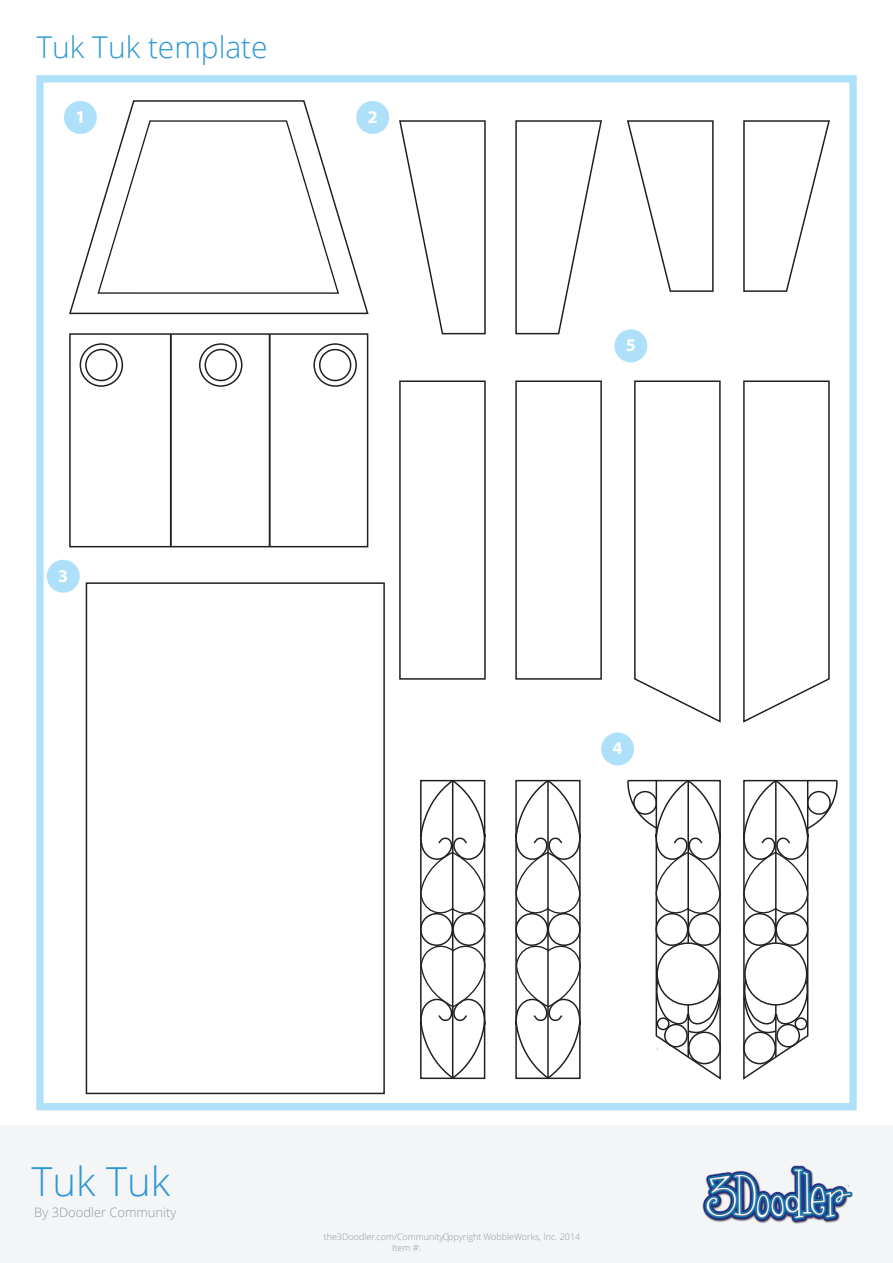
<style>
.page{position:relative;width:893px;height:1263px;background:#fff}
.page>*{position:absolute;margin:0;border:0;box-sizing:border-box;transform-origin:0 0}
.t1{font:300 40.05px "Open Sans";color:#2d98d4}
.t2{font:300 30px "Open Sans";color:#2d98d4}
.t3{font:700 18px "Myriad Pro";color:#fff}
.t4{font:300 12.9px "Open Sans";color:#939598}
.t5{font:300 9px "Open Sans";color:#939598}
</style>
<div class="page">
<div style="left:36px;top:75px;width:821px;height:1035px;border:7px solid #aee1f9"></div>
<svg style="left:69px;top:100px;width:300px;height:215px"></svg>
<svg style="left:97px;top:120px;width:243px;height:175px"></svg>
<div style="left:69px;top:333px;width:299px;height:214px;border:2px solid #231f20"></div>
<div style="left:199px;top:343px;width:43px;height:44px;border:2px solid #231f20;border-radius:50%"></div>
<div style="left:80px;top:343px;width:43px;height:44px;border:2px solid #231f20;border-radius:50%"></div>
<div style="left:85px;top:349px;width:33px;height:32px;border:2px solid #231f20;border-radius:50%"></div>
<div style="left:205px;top:349px;width:32px;height:32px;border:2px solid #231f20;border-radius:50%"></div>
<div style="left:319px;top:349px;width:32px;height:32px;border:2px solid #231f20;border-radius:50%"></div>
<div style="left:313px;top:343px;width:44px;height:44px;border:2px solid #231f20;border-radius:50%"></div>
<div style="left:86px;top:582px;width:299px;height:512px;border:2px solid #231f20"></div>
<svg style="left:399px;top:120px;width:87px;height:215px"></svg>
<svg style="left:515px;top:120px;width:87px;height:215px"></svg>
<svg style="left:627px;top:120px;width:87px;height:172px"></svg>
<svg style="left:743px;top:120px;width:87px;height:172px"></svg>
<div style="left:0;top:1125px;width:893px;height:138px;background:#f4f5f6"></div>
<img style="left:702px;top:1165px;width:151px;height:59px">
<hr style="left:269px;top:334px;width:2px;height:213px;background:#231f20">
<hr style="left:170px;top:334px;width:2px;height:213px;background:#231f20">
<div style="left:399px;top:380px;width:87px;height:300px;border:2px solid #231f20"></div>
<div style="left:515px;top:380px;width:87px;height:300px;border:2px solid #231f20"></div>
<svg style="left:634px;top:380px;width:87px;height:343px"></svg>
<svg style="left:743px;top:380px;width:87px;height:343px"></svg>
<hr style="left:547px;top:781px;width:2px;height:297px;background:#231f20">
<div style="left:515px;top:913px;width:34px;height:33px;border:2px solid #231f20;border-radius:50%"></div>
<div style="left:547px;top:913px;width:34px;height:33px;border:2px solid #231f20;border-radius:50%"></div>
<svg style="left:515px;top:779px;width:66px;height:139px"></svg>
<svg style="left:515px;top:941px;width:66px;height:139px"></svg>
<hr style="left:452px;top:781px;width:1px;height:297px;background:#231f20">
<div style="left:420px;top:913px;width:33px;height:33px;border:2px solid #231f20;border-radius:50%"></div>
<div style="left:452px;top:913px;width:34px;height:33px;border:2px solid #231f20;border-radius:50%"></div>
<svg style="left:419px;top:779px;width:67px;height:139px"></svg>
<svg style="left:419px;top:941px;width:67px;height:139px"></svg>
<svg style="left:743px;top:779px;width:95px;height:301px"></svg>
<div style="left:794px;top:1017px;width:13px;height:13px;border:2px solid #231f20;border-radius:50%"></div>
<svg style="left:627px;top:779px;width:94px;height:301px"></svg>
<div style="left:657px;top:1017px;width:13px;height:13px;border:2px solid #231f20;border-radius:50%"></div>
<div style="left:64px;top:101px;width:33px;height:33px;background:#aee1f9;border-radius:50%"></div>
<div style="left:601px;top:732px;width:33px;height:33px;background:#aee1f9;border-radius:50%"></div>
<div style="left:614px;top:329px;width:33px;height:33px;background:#aee1f9;border-radius:50%"></div>
<div style="left:356px;top:101px;width:33px;height:33px;background:#aee1f9;border-radius:50%"></div>
<div style="left:47px;top:560px;width:33px;height:33px;background:#aee1f9;border-radius:50%"></div>
<h2 class="t2" style="left:37px;top:27px;width:233px">Tuk Tuk template</h2>
<h3 class="t3" style="left:75px;top:105px;width:11px">1</h3>
<h3 class="t3" style="left:368px;top:105px;width:11px">2</h3>
<h3 class="t3" style="left:58px;top:564px;width:11px">3</h3>
<h3 class="t3" style="left:626px;top:333px;width:11px">5</h3>
<h3 class="t3" style="left:613px;top:736px;width:11px">4</h3>
<h1 class="t1" style="left:32px;top:1154px;width:140px">Tuk Tuk</h1>
<h3 class="t4" style="left:34px;top:1204px;width:144px">By 3Doodler Community</h3>
<p class="t5" style="left:324px;top:1231px;width:129px">the3Doodler.com/Community |</p>
<p class="t5" style="left:443px;top:1231px;width:139px">Copyright WobbleWorks, Inc. 2014</p>
<p class="t5" style="left:392px;top:1241px;width:30px">Item #:</p>
</div>
